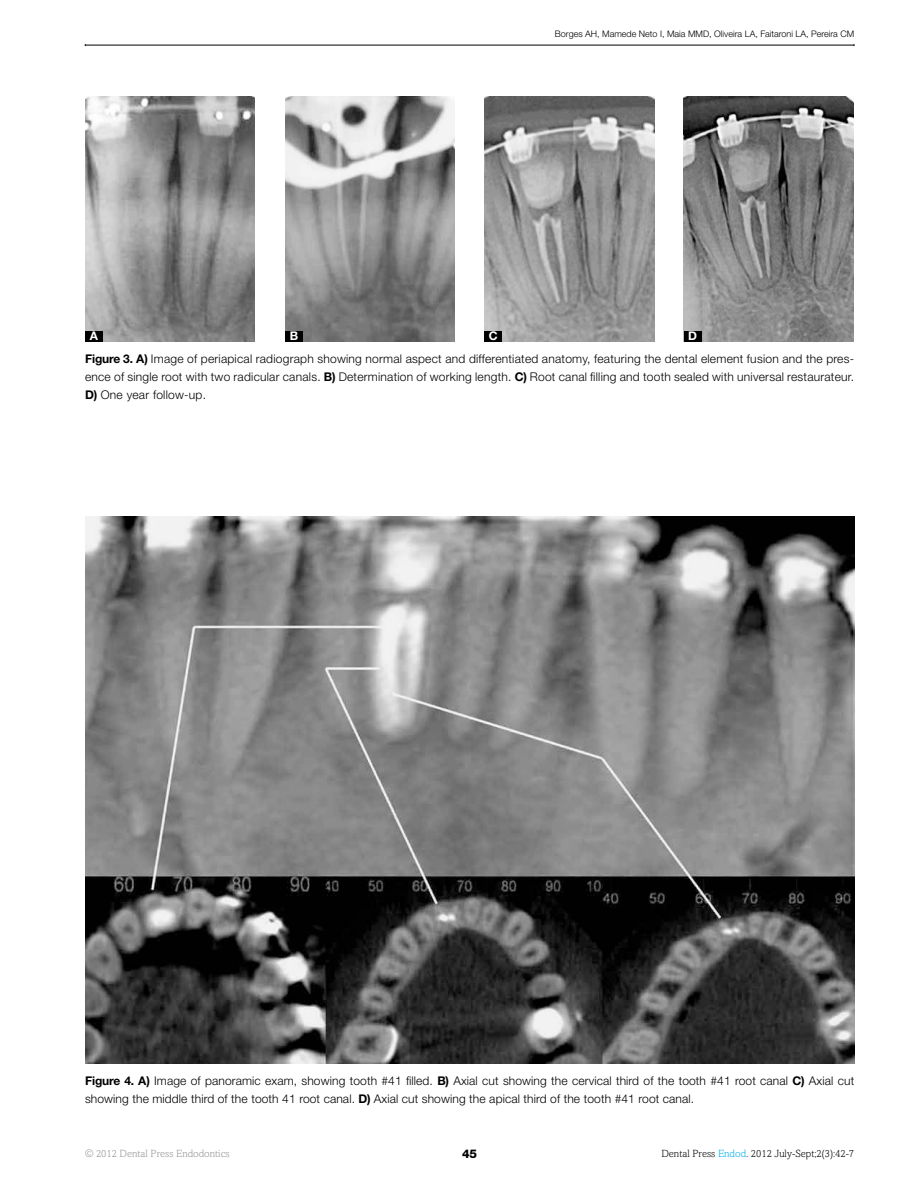
<style>
.page{position:relative;width:918px;height:1188px;background:#fff}
.page>*{position:absolute;margin:0;border:0;box-sizing:border-box;transform-origin:0 0}
.t1{font:300 12px/18px "Helvetica Neue LT Std";letter-spacing:.01em;color:#000;text-align:justify}
.t2{font:700 12px "Helvetica Neue LT Std";color:#fff}
.t3{font:800 12px "Helvetica Neue LT Std";color:#000}
.t4{font:300 10.5px "Amasis";color:#000}
.t5{font:300 10.5px "Amasis";color:#939598}
.t6{font:300 9px "Helvetica Neue LT Std";color:#000}
.s1{font-weight:700}
.s2{color:#00aeef}
</style>
<div class="page">
<hr style="left:85px;top:45px;width:769px;height:1px;background:#000">
<img style="left:85px;top:96px;width:170px;height:245px">
<img style="left:485px;top:96px;width:169px;height:245px">
<img style="left:285px;top:96px;width:170px;height:245px">
<img style="left:684px;top:96px;width:169px;height:245px">
<img style="left:85px;top:516px;width:769px;height:547px">
<div style="left:85px;top:331px;width:18px;height:10px;background:#000"></div>
<div style="left:285px;top:331px;width:18px;height:10px;background:#000"></div>
<div style="left:485px;top:331px;width:17px;height:10px;background:#000"></div>
<div style="left:684px;top:331px;width:18px;height:10px;background:#000"></div>
<p class="t6" style="left:555px;top:28px;width:301px">Borges AH, Mamede Neto I, Maia MMD, Oliveira LA, Faitaroni LA, Pereira CM</p>
<p class="t2" style="left:90px;top:329px;width:10px">A</p>
<p class="t2" style="left:290px;top:329px;width:9px">B</p>
<p class="t2" style="left:489px;top:329px;width:9px">C</p>
<p class="t2" style="left:688px;top:329px;width:10px">D</p>
<p class="t1" style="left:85px;top:349px;width:771px"><span class="s1">Figure 3. A)</span> Image of periapical radiograph showing normal aspect and differentiated anatomy, featuring the dental element fusion and the pres&shy;ence of single root with two radicular canals. <span class="s1">B)</span> Determination of working length. <span class="s1">C)</span> Root canal filling and tooth sealed with universal restaurateur.<br><span class="s1">D)</span> One year follow-up.</p>
<p class="t1" style="left:85px;top:1071px;width:771px"><span class="s1">Figure 4. A)</span> Image of panoramic exam, showing tooth #41 filled. <span class="s1">B)</span> Axial cut showing the cervical third of the tooth #41 root canal <span class="s1">C)</span> Axial cut showing the middle third of the tooth 41 root canal. <span class="s1">D)</span> Axial cut showing the apical third of the tooth #41 root canal.</p>
<p class="t5" style="left:85px;top:1148px;width:146px">© 2012 Dental Press Endodontics</p>
<p class="t3" style="left:462px;top:1147px;width:17px">45</p>
<p class="t4" style="left:661px;top:1148px;width:194px">Dental Press <span class="s2">Endod</span>. 2012 July-Sept;2(3):42-7</p>
</div>
